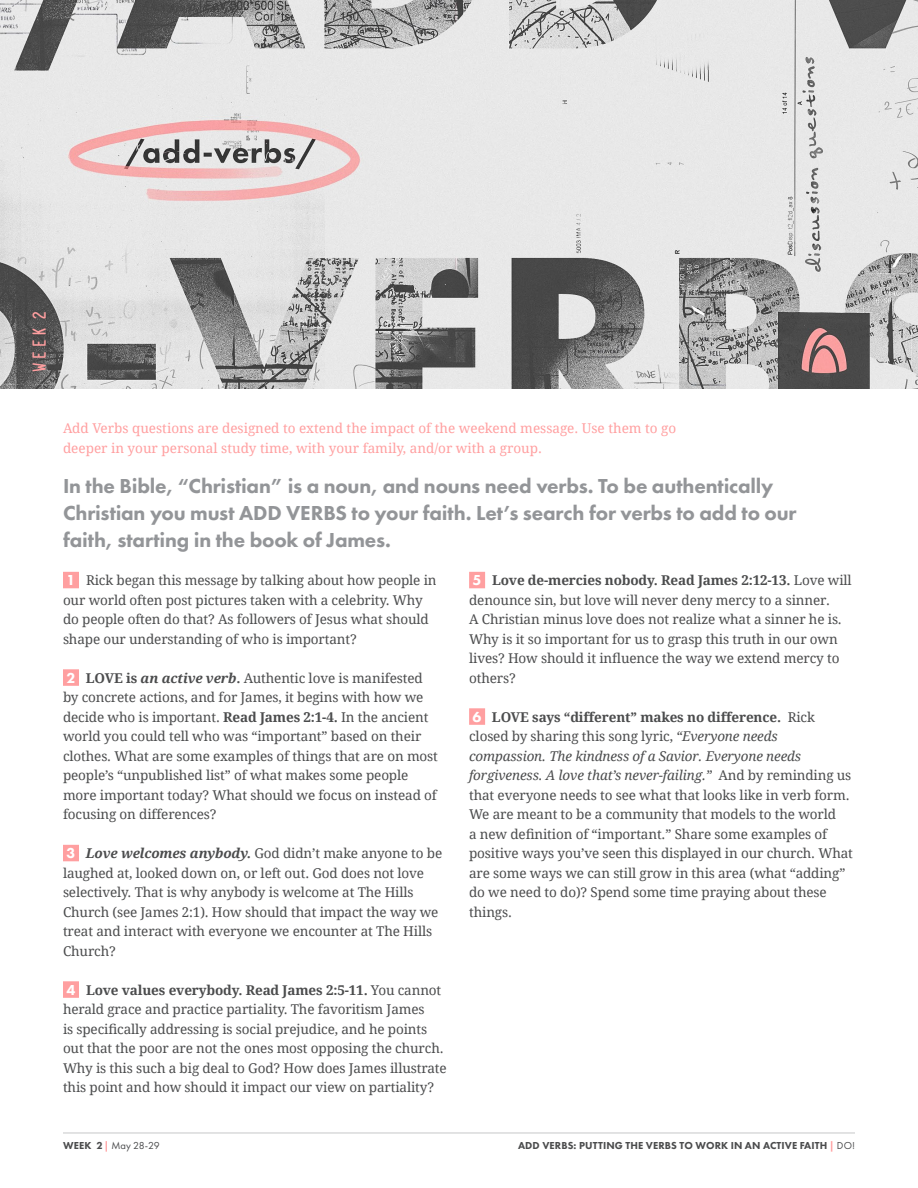
<style>
.page{position:relative;width:918px;height:1188px;background:#fff}
.page>*{position:absolute;margin:0;border:0;box-sizing:border-box;transform-origin:0 0}
.t1{font:800 21px/27px "Futura PT";letter-spacing:-.01em;color:#939598}
.t2{font:700 21px "Typewriter Condensed";color:#ff9fa0}
.t3{font:13.5px/19.5px "Droid Serif";letter-spacing:-.01em;color:#4b4c4d}
.t4{font:13.5px/19.5px "Droid Serif";color:#ff9fa0}
.t5{font:800 10.5px "Futura PT";letter-spacing:.01em;color:#4b4c4d}
.t6{font:10.5px "Futura PT";letter-spacing:-.02em;color:#4b4c4d}
.s1{font-family:"Futura PT";font-weight:800;font-size:15px;color:#fff}
.s2{font-weight:700}
.s3{font-weight:700;font-style:italic}
.s4{font-style:italic}
.s5{font-weight:800}
.s6{font-weight:800;color:#ff9fa0}
.s7{color:#ff9fa0}
.s8{font-weight:400}
</style>
<div class="page">
<img style="left:0;top:0;width:918px;height:389px">
<div style="left:63px;top:572px;width:16px;height:16px;background:#ff9fa0"></div>
<div style="left:63px;top:669px;width:16px;height:17px;background:#ff9fa0"></div>
<div style="left:63px;top:845px;width:16px;height:16px;background:#ff9fa0"></div>
<div style="left:63px;top:981px;width:16px;height:17px;background:#ff9fa0"></div>
<div style="left:469px;top:572px;width:16px;height:16px;background:#ff9fa0"></div>
<div style="left:469px;top:708px;width:16px;height:17px;background:#ff9fa0"></div>
<hr style="left:63px;top:1133px;width:792px;height:1px;background:#c6c7c8">
<p class="t2" style="left:24px;top:372px;width:63px;rotate:-90deg">WEEK 2</p>
<p class="t4" style="left:63px;top:418px;width:615px">Add Verbs questions are designed to extend the impact of the weekend message. Use them to go deeper in your personal study time, with your family, and/or with a group.</p>
<p class="t1" style="left:63px;top:472px;width:735px">In the Bible, “Christian” is a noun, and nouns need verbs. To be authentically<br>Christian you must ADD VERBS to your faith. Let’s search for verbs to add to our faith, starting in the book of James.</p>
<p class="t3" style="left:63px;top:571px;width:375px"><span class="s1">1</span> Rick began this message by talking about how people in our world often post pictures taken with a celebrity. Why do people often do that? As followers of Jesus what should shape our understanding of who is important?</p>
<p class="t3" style="left:63px;top:668px;width:377px"><span class="s1">2</span> <span class="s2">LOVE is</span> <span class="s3">an active verb</span><span class="s2">.</span> Authentic love is manifested by concrete actions, and for James, it begins with how we decide who is important. <span class="s2">Read James 2:1-4.</span> In the ancient world you could tell who was “important” based on their clothes. What are some examples of things that are on most people’s “unpublished list” of what makes some people more important today? What should we focus on instead of focusing on differences?</p>
<p class="t3" style="left:63px;top:844px;width:381px"><span class="s1">3</span> <span class="s3">Love welcomes anybody.</span> God didn’t make anyone to be laughed at, looked down on, or left out. God does not love selectively. That is why anybody is welcome at The Hills Church (see James 2:1). How should that impact the way we treat and interact with everyone we encounter at The Hills Church?</p>
<p class="t3" style="left:63px;top:980px;width:385px"><span class="s1">4</span> <span class="s2">Love values everybody. Read James 2:5-11.</span> You cannot herald grace and practice partiality. The favoritism James<br>is specifically addressing is social prejudice, and he points out that the poor are not the ones most opposing the church.<br>Why is this such a big deal to God? How does James illustrate this point and how should it impact our view on partiality?</p>
<p class="t3" style="left:469px;top:571px;width:384px"><span class="s1">5</span> <span class="s2">Love de-mercies nobody. Read James 2:12-13.</span> Love will denounce sin, but love will never deny mercy to a sinner.<br>A Christian minus love does not realize what a sinner he is.<br>Why is it so important for us to grasp this truth in our own lives? How should it influence the way we extend mercy to others?</p>
<p class="t3" style="left:469px;top:707px;width:385px"><span class="s1">6</span> <span class="s2">LOVE says “different” makes no difference.</span> Rick closed by sharing this song lyric, <span class="s4">“Everyone needs compassion. The kindness of a Savior. Everyone needs forgiveness. A love that’s never-failing.”</span> And by reminding us that everyone needs to see what that looks like in verb form.<br>We are meant to be a community that models to the world<br>a new definition of “important.” Share some examples of positive ways you’ve seen this displayed in our church. What are some ways we can still grow in this area (what “adding” do we need to do)? Spend some time praying about these things.</p>
<p class="t6" style="left:63px;top:1139px;width:98px"><span class="s5">WEEK 2</span><span class="s6">|</span> May 28-29</p>
<p class="t5" style="left:518px;top:1139px;width:338px">ADD VERBS: PUTTING THE VERBS TO WORK IN AN ACTIVE FAITH <span class="s7">|</span> <span class="s8">DO!</span></p>
</div>
